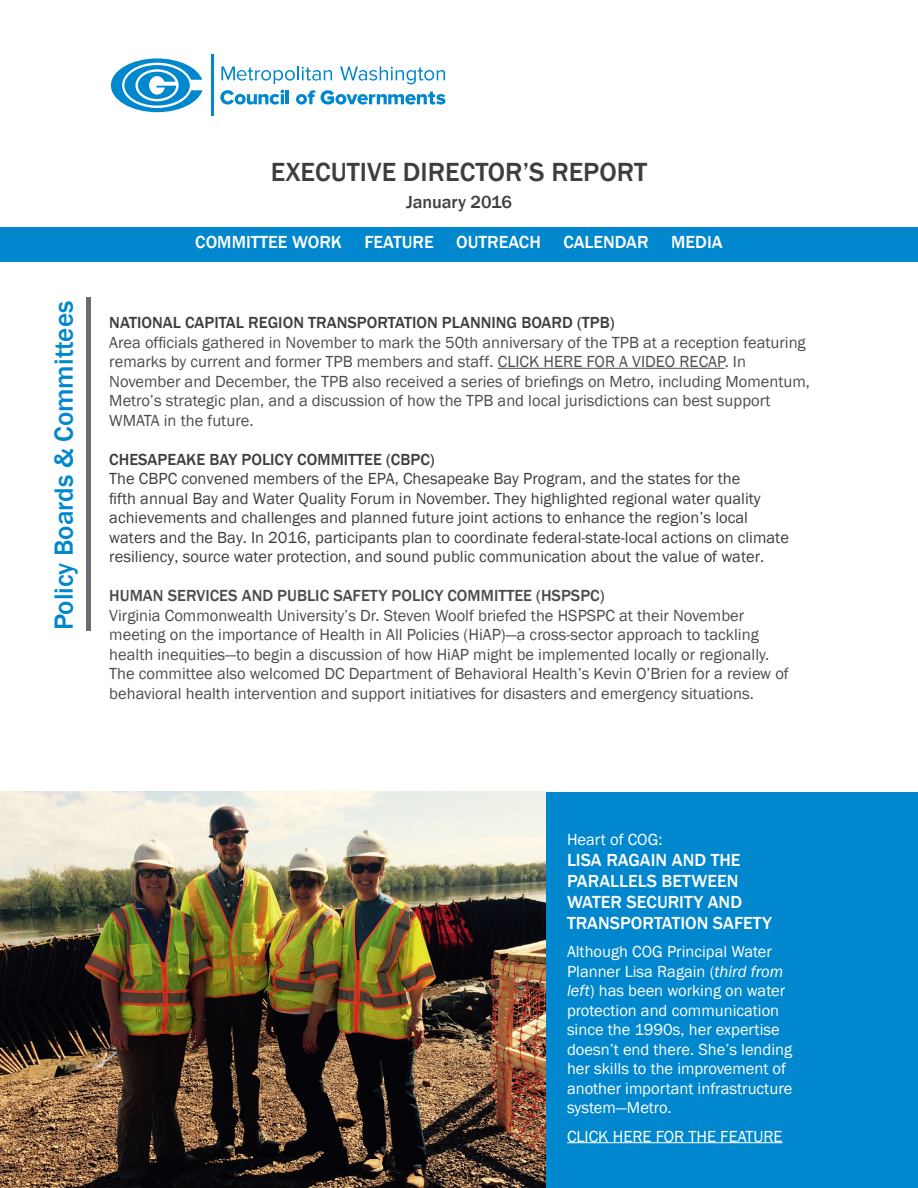
<style>
.page{position:relative;width:918px;height:1188px;background:#fff}
.page>*{position:absolute;margin:0;border:0;box-sizing:border-box;transform-origin:0 0}
.t1{font:500 27px "Franklin Gothic";color:#3e3e3f}
.t2{font:500 27px "Franklin Gothic";color:#0087cd}
.t3{font:500 18px "Franklin Gothic";color:#fff}
.t4{font:500 18px "Franklin Gothic";letter-spacing:-.005em;color:#3e3e3f}
.t5{font:16.5px/19.5px "Franklin Gothic";color:#4b4c4d}
.t6{font:16.5px/19.5px "Franklin Gothic";color:#3e3e3f}
.t7{font:16.5px/19.5px "Franklin Gothic";color:#fff}
.t8{font:500 16.5px "Franklin Gothic";color:#3e3e3f}
.t9{font:500 16.5px "Franklin Gothic";color:#4b4c4d}
.s1{font-style:italic}
</style>
<div class="page">
<div style="left:0;top:792px;width:918px;height:396px;background:#0087cd"></div>
<div style="left:0;top:227px;width:918px;height:34px;background:#0087cd"></div>
<hr style="left:498px;top:368px;width:227px;height:1px;background:#4b4c4d">
<hr style="left:567px;top:1142px;width:216px;height:1px;background:#fff">
<div style="left:86px;top:297px;width:5px;height:333px;background:#6c6d70"></div>
<svg style="left:221px;top:66px;width:111px;height:18px"></svg>
<svg style="left:340px;top:66px;width:105px;height:18px"></svg>
<svg style="left:220px;top:90px;width:64px;height:15px"></svg>
<hr style="left:286px;top:90px;width:3px;height:14px;background:#0087cd">
<svg style="left:296px;top:90px;width:149px;height:15px"></svg>
<hr style="left:211px;top:54px;width:2px;height:62px;background:#0087cd">
<svg style="left:111px;top:58px;width:91px;height:54px"></svg>
<img style="left:0;top:792px;width:545px;height:396px">
<h1 class="t2" style="left:47px;top:630px;width:331px;rotate:-90deg">POLICY BOARDS &amp; COMMITTEES</h1>
<h1 class="t1" style="left:271px;top:155px;width:378px">EXECUTIVE DIRECTOR’S REPORT</h1>
<p class="t4" style="left:406px;top:191px;width:107px">JANUARY 2016</p>
<p class="t3" style="left:195px;top:231px;width:148px">COMMITTEE WORK</p>
<p class="t3" style="left:364px;top:231px;width:69px">FEATURE</p>
<p class="t3" style="left:456px;top:231px;width:86px">OUTREACH</p>
<p class="t3" style="left:563px;top:231px;width:87px">CALENDAR</p>
<p class="t3" style="left:671px;top:231px;width:44px">MEDIA</p>
<p class="t8" style="left:109px;top:312px;width:507px">NATIONAL CAPITAL REGION TRANSPORTATION PLANNING BOARD (TPB)</p>
<p class="t5" style="left:109px;top:333px;width:702px">Area officials gathered in November to mark the 50th anniversary of the TPB at a reception featuring remarks by current and former TPB members and staff. CLICK HERE FOR A VIDEO RECAP. In November and December, the TPB also received a series of briefings on Metro, including Momentum, Metro’s strategic plan, and a discussion of how the TPB and local jurisdictions can best support WMATA in the future.</p>
<p class="t8" style="left:109px;top:449px;width:142px">CHESAP EAKE BAY POLIC</p>
<p class="t8" style="left:284px;top:449px;width:24px">Y COMMITT</p>
<p class="t8" style="left:364px;top:449px;width:72px">EE (CBPC)</p>
<p class="t6" style="left:109px;top:469px;width:681px">The CBPC convened members of the EPA, Chesapeake Bay Program, and the states for the<br>fifth annual Bay and Water Quality Forum in November. They highlighted regional water quality achievements and challenges and planned future joint actions to enhance the region’s local waters and the Bay. In 2016, participants plan to coordinate federal-state-local actions on climate resiliency, source water protection, and sound public communication about the value of water.</p>
<p class="t9" style="left:109px;top:585px;width:12px">HUMAN</p>
<p class="t9" style="left:168px;top:585px;width:28px">SERVIC</p>
<p class="t9" style="left:219px;top:585px;width:182px">ES AN D PU BLIC SAFETY POLIC</p>
<p class="t9" style="left:434px;top:585px;width:24px">Y COMMITT</p>
<p class="t9" style="left:514px;top:585px;width:38px">EE (HSPSPC</p>
<p class="t9" style="left:600px;top:585px;width:6px">)</p>
<p class="t5" style="left:109px;top:606px;width:681px">Virginia Commonwealth University’s Dr. Steven Woolf briefed the HSPSPC at their November meeting on the importance of Health in All Policies (HiAP)—a cross-sector approach to tackling health inequities—to begin a discussion of how HiAP might be implemented locally or regionally.<br>The committee also welcomed DC Department of Behavioral Health’s Kevin O’Brien for a review of behavioral health intervention and support initiatives for disasters and emergency situations.</p>
<p class="t7" style="left:567px;top:830px;width:97px">Heart of COG:</p>
<p class="t3" style="left:567px;top:848px;width:10px">LISA</p>
<p class="t3" style="left:606px;top:848px;width:11px">RAGAIN</p>
<p class="t3" style="left:672px;top:848px;width:70px">AND THE</p>
<p class="t3" style="left:567px;top:869px;width:3px">PARALL</p>
<p class="t3" style="left:628px;top:869px;width:109px">ELS BETWEEN</p>
<p class="t3" style="left:567px;top:890px;width:7px">WAT</p>
<p class="t3" style="left:601px;top:890px;width:56px">ER SECURIT</p>
<p class="t3" style="left:694px;top:890px;width:50px">Y AN D</p>
<p class="t3" style="left:567px;top:911px;width:8px">TRANSPORTATION</p>
<p class="t3" style="left:713px;top:911px;width:61px">SAFETY</p>
<p class="t7" style="left:567px;top:942px;width:227px">Although COG Principal Water<br>Planner Lisa Ragain (<span class="s1">third from left</span>) has been working on water protection and communication since the 1990s, her expertise doesn’t end there. She’s lending her skills to the improvement of another important infrastructure system—Metro.</p>
<p class="t7" style="left:567px;top:1127px;width:163px">CLICK HERE FOR THE feature</p>
</div>
